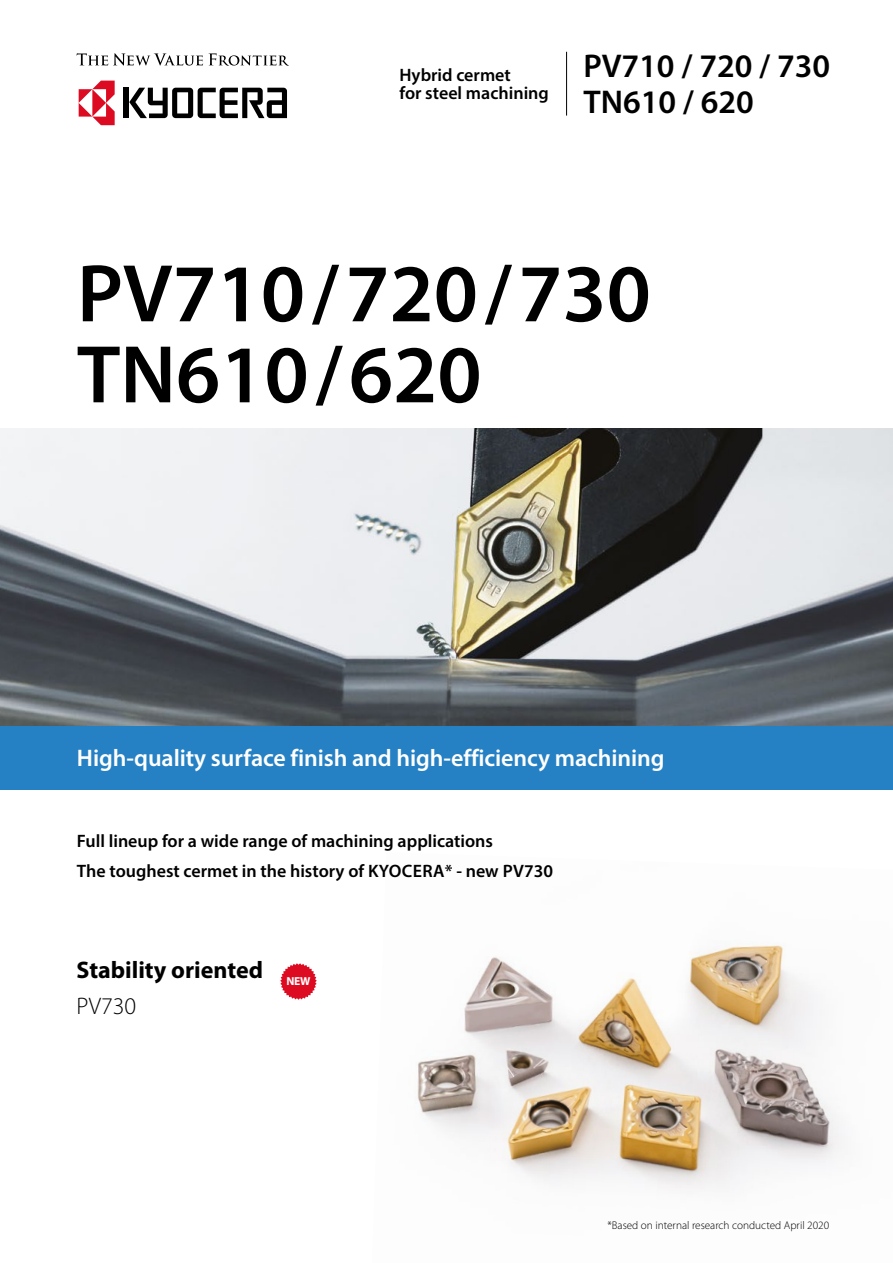
<style>
.page{position:relative;width:893px;height:1263px;background:#fff}
.page>*{position:absolute;margin:0;border:0;box-sizing:border-box;transform-origin:0 0}
.t1{font:600 82.5px/81px "Myriad Pro";color:#000}
.t2{font:600 33px/36px "Myriad Pro";color:#000}
.t3{font:600 24px "Myriad Pro";letter-spacing:-.005em;color:#fff}
.t4{font:700 24px "Myriad Pro";color:#000}
.t5{font:300 24px "Myriad Pro";color:#000}
.t6{font:600 18px/18px "Myriad Pro";color:#000}
.t7{font:700 11.55px "Myriad Pro";color:#fff}
.t8{font:300 11.25px "Myriad Pro";color:#000}
</style>
<div class="page">
<img style="left:417px;top:943px;width:425px;height:246px">
<svg style="left:77px;top:53px;width:126px;height:13px"></svg>
<svg style="left:209px;top:53px;width:80px;height:13px"></svg>
<div style="left:124px;top:88px;width:5px;height:30px;background:#000"></div>
<svg style="left:129px;top:88px;width:158px;height:30px"></svg>
<svg style="left:79px;top:81px;width:36px;height:44px"></svg>
<img style="left:0;top:428px;width:893px;height:298px">
<hr style="left:566px;top:52px;width:1px;height:64px;background:#000">
<svg style="left:280px;top:963px;width:37px;height:37px"></svg>
<div style="left:0;top:726px;width:893px;height:63px;background:#2581c4"></div>
<p class="t6" style="left:399px;top:65px;width:151px">Hybrid cermet<br>for steel machining</p>
<h2 class="t2" style="left:583px;top:47px;width:248px">PV710 / 720 / 730<br>TN610 / 620</h2>
<h1 class="t1" style="left:77px;top:251px;width:575px">PV710/720/730<br>TN610/620</h1>
<h3 class="t3" style="left:77px;top:742px;width:589px">High-quality surface finish and high-efficiency machining</h3>
<p class="t6" style="left:77px;top:826px;width:477px;line-height:29.5px">Full lineup for a wide range of machining applications<br>The toughest cermet in the history of KYOCERA* - new PV730</p>
<h3 class="t4" style="left:77px;top:954px;width:188px">Stability oriented</h3>
<h3 class="t5" style="left:77px;top:991px;width:61px">PV730</h3>
<p class="t7" style="left:287px;top:975px;width:25px">NEW</p>
<p class="t8" style="left:607px;top:1218px;width:223px">*Based on internal research conducted April 2020</p>
</div>
